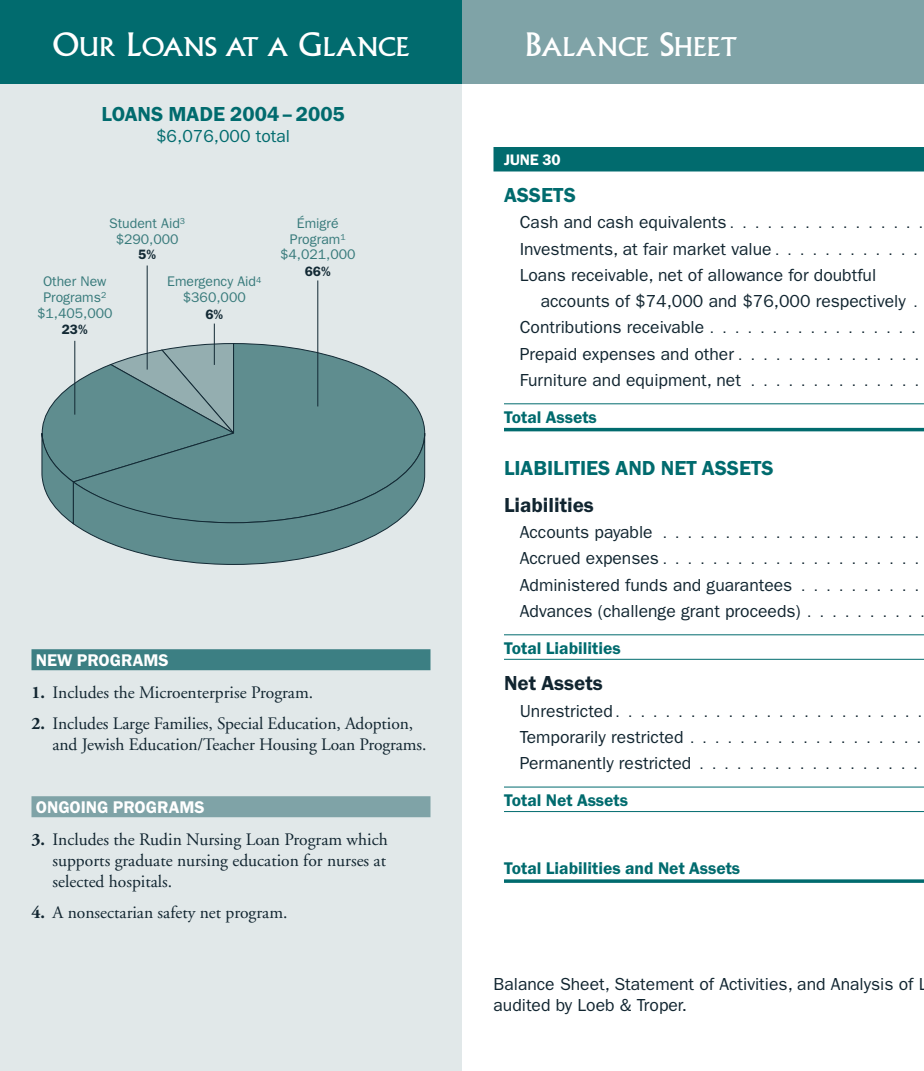
<style>
.page{position:relative;width:924px;height:1071px;background:#fff}
.page>*{position:absolute;margin:0;border:0;box-sizing:border-box;transform-origin:0 0}
.t1{font:25.2px "Albertus";color:#fff;scale:1.06 1}
.t2{font:600 21px "Franklin Got ITC";color:#016b6e}
.t3{font:600 21px "Franklin Got ITC";color:#112530}
.t4{font:17.5px/26.2px "Franklin Gothic";color:#112530}
.t5{font:17.5px/21px "Adobe Garamond";color:#112530}
.t6{font:600 17.5px "Franklin Got ITC";color:#016b6e}
.t7{font:600 17.5px "Franklin Got ITC";color:#fff}
.t8{font:17.5px "Franklin Gothic";color:#016b6e}
.t9{font:600 15.75px "Franklin Got ITC";letter-spacing:-.01em;color:#fff}
.t10{font:14px/26.2px "Franklin Gothic";color:#112530}
.t11{font:14px/15.8px "Franklin Gothic";color:#377a7b;text-align:center}
.t12{font:600 14px "Franklin Got ITC";color:#122934}
.s1{font-size:31.5px}
.s2{font-weight:700}
.s3{font-size:14px}
.s4{font-size:17.5px}
</style>
<div class="page">
<div style="left:0;top:0;width:462px;height:1071px;background:#e1e8e9"></div>
<div style="left:0;top:0;width:462px;height:84px;background:#016b6e"></div>
<div style="left:462px;top:0;width:462px;height:84px;background:#7fa3a7"></div>
<div style="left:494px;top:147px;width:430px;height:25px;background:#016b6e"></div>
<hr style="left:504px;top:403px;width:420px;height:1px;background:#016b6e">
<hr style="left:504px;top:428px;width:420px;height:3px;background:#016b6e">
<hr style="left:504px;top:634px;width:420px;height:1px;background:#016b6e">
<hr style="left:504px;top:659px;width:420px;height:1px;background:#016b6e">
<hr style="left:504px;top:787px;width:420px;height:1px;background:#016b6e">
<hr style="left:504px;top:811px;width:420px;height:1px;background:#016b6e">
<svg style="left:504px;top:879px;width:420px;height:4px;background:#207d7f"></svg>
<div style="left:32px;top:649px;width:398px;height:21px;background:#3c7f83"></div>
<div style="left:32px;top:796px;width:398px;height:21px;background:#7fa3a7"></div>
<svg style="left:235px;top:343px;width:191px;height:135px"></svg>
<hr style="left:317px;top:280px;width:1px;height:126px;background:#122934">
<hr style="left:147px;top:266px;width:1px;height:104px;background:#122934">
<hr style="left:214px;top:324px;width:1px;height:41px;background:#122934">
<hr style="left:74px;top:341px;width:1px;height:74px;background:#122934">
<svg style="left:74px;top:433px;width:351px;height:132px"></svg>
<svg style="left:41px;top:343px;width:194px;height:182px;background:#74999b"></svg>
<h1 class="t1" style="left:53px;top:37px;width:338px"><span class="s1">O</span>UR <span class="s1">L</span>OANS AT A <span class="s1">G</span>LANCE</h1>
<h1 class="t1" style="left:525px;top:37px;width:202px"><span class="s1">B</span>ALANCE <span class="s1">S</span>HEET</h1>
<p class="t2" style="left:101px;top:107px;width:245px">LOANS MADE 2004 – 2005</p>
<p class="t8" style="left:156px;top:130px;width:136px">$6,076,000 total</p>
<p class="t11" style="left:109px;top:216px;width:78px">Student Aid<sup>3 </sup>$290,000</p>
<p class="t12" style="left:138px;top:250px;width:19px">5%</p>
<p class="t11" style="left:167px;top:275px;width:96px">Emergency Aid<sup>4 </sup>$360,000</p>
<p class="t12" style="left:205px;top:309px;width:19px">6%</p>
<p class="t11" style="left:37px;top:275px;width:77px">Other New<br>Programs<sup>2 </sup>$1,405,000</p>
<p class="t12" style="left:62px;top:325px;width:27px">23%</p>
<p class="t11" style="left:280px;top:216px;width:77px">Émigré<br>Program<sup>1 </sup>$4,021,000</p>
<p class="t12" style="left:305px;top:267px;width:27px">66%</p>
<p class="t7" style="left:36px;top:655px;width:134px">NEW PROGRAMS</p>
<p class="t5" style="left:32px;top:683px;width:283px"><span class="s2">1.</span> Includes the Microenterprise Program.</p>
<p class="t5" style="left:52px;top:715px;width:376px;text-indent:-21px"><span class="s2">2.</span> Includes Large Families, Special Education, Adoption, and Jewish Education/Teacher Housing Loan Programs.</p>
<p class="t7" style="left:36px;top:802px;width:170px">ONGOING PROGRAMS</p>
<p class="t5" style="left:52px;top:830px;width:337px;text-align:justify;text-indent:-21px"><span class="s2">3.</span> Includes the Rudin Nursing Loan Program which supports graduate nursing education for nurses at selected hospitals.</p>
<p class="t5" style="left:32px;top:904px;width:257px"><span class="s2">4.</span> A nonsectarian safety net program.</p>
<p class="t9" style="left:504px;top:155px;width:58px">JUNE 30</p>
<p class="t2" style="left:504px;top:188px;width:73px">ASSETS</p>
<p class="t4" style="left:520px;top:211px;width:405px">Cash and cash equivalents <span class="s3">. . . . . . . . . . . . . . . .<br></span>Investments, at fair market value <span class="s3">. . . . . . . . . . . .<br></span>Loans receivable, net of allowance for doubtful</p>
<p class="t4" style="left:520px;top:289px;width:401px;text-indent:21px">accounts of $74,000 and $76,000 respectively <span class="s3">.<br></span>Contributions receivable <span class="s3">. . . . . . . . . . . . . . . . .<br></span>Prepaid expenses and other <span class="s3">. . . . . . . . . . . . . . .<br></span>Furniture and equipment, net <span class="s3">. . . . . . . . . . . . . .</span></p>
<p class="t6" style="left:504px;top:411px;width:94px">Total Assets</p>
<p class="t2" style="left:504px;top:461px;width:271px">LIABILITIES AND NET ASSETS</p>
<p class="t3" style="left:504px;top:498px;width:91px">Liabilities</p>
<p class="t10" style="left:520px;top:521px;width:401px"><span class="s4">Accounts payable</span> .....................<br><span class="s4">Accrued expenses</span>.....................</p>
<p class="t4" style="left:520px;top:573px;width:407px">Administered funds and guarantees <span class="s3">. . . . . . . . . .<br></span>Advances (challenge grant proceeds) <span class="s3">. . . . . . . . . .</span></p>
<p class="t6" style="left:504px;top:642px;width:118px">Total Liabilities</p>
<p class="t3" style="left:504px;top:676px;width:100px">Net Assets</p>
<p class="t10" style="left:520px;top:700px;width:404px"><span class="s4">Unrestricted</span>.........................</p>
<p class="t4" style="left:520px;top:725px;width:403px">Temporarily restricted <span class="s3">. . . . . . . . . . . . . . . . . . .<br></span>Permanently restricted <span class="s3">. . . . . . . . . . . . . . . . . .</span></p>
<p class="t6" style="left:504px;top:794px;width:126px">Total Net Assets</p>
<p class="t6" style="left:504px;top:862px;width:238px">Total Liabilities and Net Assets</p>
<p class="t4" style="left:494px;top:975px;width:435px;line-height:21px">Balance Sheet, Statement of Activities, and Analysis of L audited by Loeb &amp; Troper.</p>
</div>
